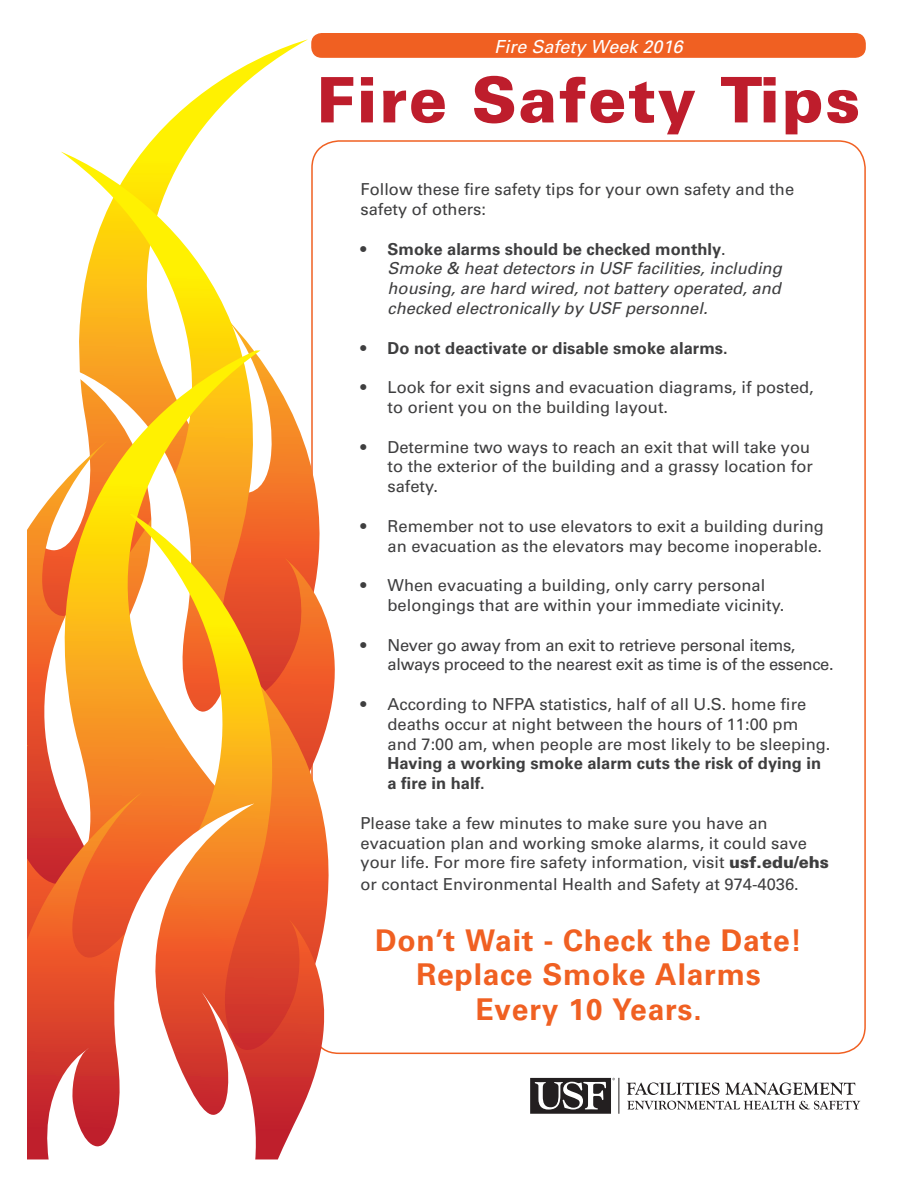
<style>
.page{position:relative;width:918px;height:1188px;background:#fff}
.page>*{position:absolute;margin:0;border:0;box-sizing:border-box;transform-origin:0 0}
.t1{font:900 63px "Univers";letter-spacing:.025em;color:#be1d2c}
.t2{font:700 30px "Univers";letter-spacing:.025em;color:#f06022}
.t3{font:italic 18px "Univers 55";color:#fff}
.t4{font:16.5px/19.8px "Univers";color:#3e3e3f}
.t5{font:italic 16.5px/19.8px "Univers 55";color:#3e3e3f}
.t6{font:16.5px/19.8px "Univers";letter-spacing:-.02em;color:#3e3e3f}
.t7{font:700 16.5px "Univers";color:#3e3e3f}
.s1{font-family:"Univers";font-weight:700;font-style:normal}
.s2{font-family:"Univers";font-style:normal}
.s3{font-weight:700}
.s4{font-weight:900}
</style>
<div class="page">
<div style="left:311px;top:33px;width:555px;height:25px;background:#f06022;border-radius:10px"></div>
<svg style="left:61px;top:39px;width:352px;height:113px"></svg>
<svg style="left:61px;top:152px;width:257px;height:198px"></svg>
<svg style="left:38px;top:350px;width:381px;height:705px"></svg>
<svg style="left:27px;top:514px;width:330px;height:645px"></svg>
<svg style="left:38px;top:804px;width:221px;height:356px"></svg>
<hr style="left:619px;top:1078px;width:1px;height:36px;background:#231f20">
<svg style="left:530px;top:1078px;width:85px;height:36px"></svg>
<svg style="left:627px;top:1101px;width:233px;height:9px"></svg>
<svg style="left:626px;top:1082px;width:93px;height:13px"></svg>
<svg style="left:725px;top:1082px;width:130px;height:13px"></svg>
<p class="t3" style="left:495px;top:36px;width:190px">Fire Safety Week 2016</p>
<p class="t1" style="left:317px;top:60px;width:545px">Fire Safety Tips</p>
<p class="t4" style="left:361px;top:180px;width:435px">Follow these fire safety tips for your own safety and the safety of others:</p>
<p class="t5" style="left:388px;top:239px;width:396px;text-indent:-27px"><span class="s1">• Smoke alarms should be checked monthly</span><span class="s2">.<br></span>Smoke &amp; heat detectors in USF facilities, including housing, are hard wired, not battery operated, and checked electronically by USF personnel.</p>
<p class="t7" style="left:361px;top:338px;width:369px">• Do not deactivate or disable smoke alarms.</p>
<p class="t4" style="left:388px;top:378px;width:428px;text-indent:-27px">• Look for exit signs and evacuation diagrams, if posted, to orient you on the building layout.</p>
<p class="t4" style="left:388px;top:437px;width:427px;text-indent:-27px">• Determine two ways to reach an exit that will take you to the exterior of the building and a grassy location for safety.</p>
<p class="t4" style="left:361px;top:516px;width:465px;text-align:right">• Remember not to use elevators to exit a building during an evacuation as the elevators may become inoperable.</p>
<p class="t4" style="left:388px;top:576px;width:398px;text-indent:-27px">• When evacuating a building, only carry personal belongings that are within your immediate vicinity.</p>
<p class="t6" style="left:388px;top:635px;width:448px;text-indent:-27px">• Never go away from an exit to retrieve personal items, always proceed to the nearest exit as time is of the essence.</p>
<p class="t4" style="left:388px;top:694px;width:444px;text-indent:-27px">• According to NFPA statistics, half of all U.S. home fire deaths occur at night between the hours of 11:00 pm and 7:00 am, when people are most likely to be sleeping.<br><span class="s3">Having a working smoke alarm cuts the risk of dying in a fire in half.</span></p>
<p class="t4" style="left:361px;top:813px;width:470px">Please take a few minutes to make sure you have an evacuation plan and working smoke alarms, it could save your life. For more fire safety information, visit <span class="s4">usf.edu/ehs</span></p>
<p class="t4" style="left:361px;top:874px;width:440px">or contact Environmental Health and Safety at 974-4036.</p>
<p class="t2" style="left:375px;top:922px;width:429px">Don’t Wait - Check the Date!</p>
<p class="t2" style="left:416px;top:957px;width:346px">Replace Smoke Alarms</p>
<p class="t2" style="left:475px;top:991px;width:228px">Every 10 Years.</p>
</div>
